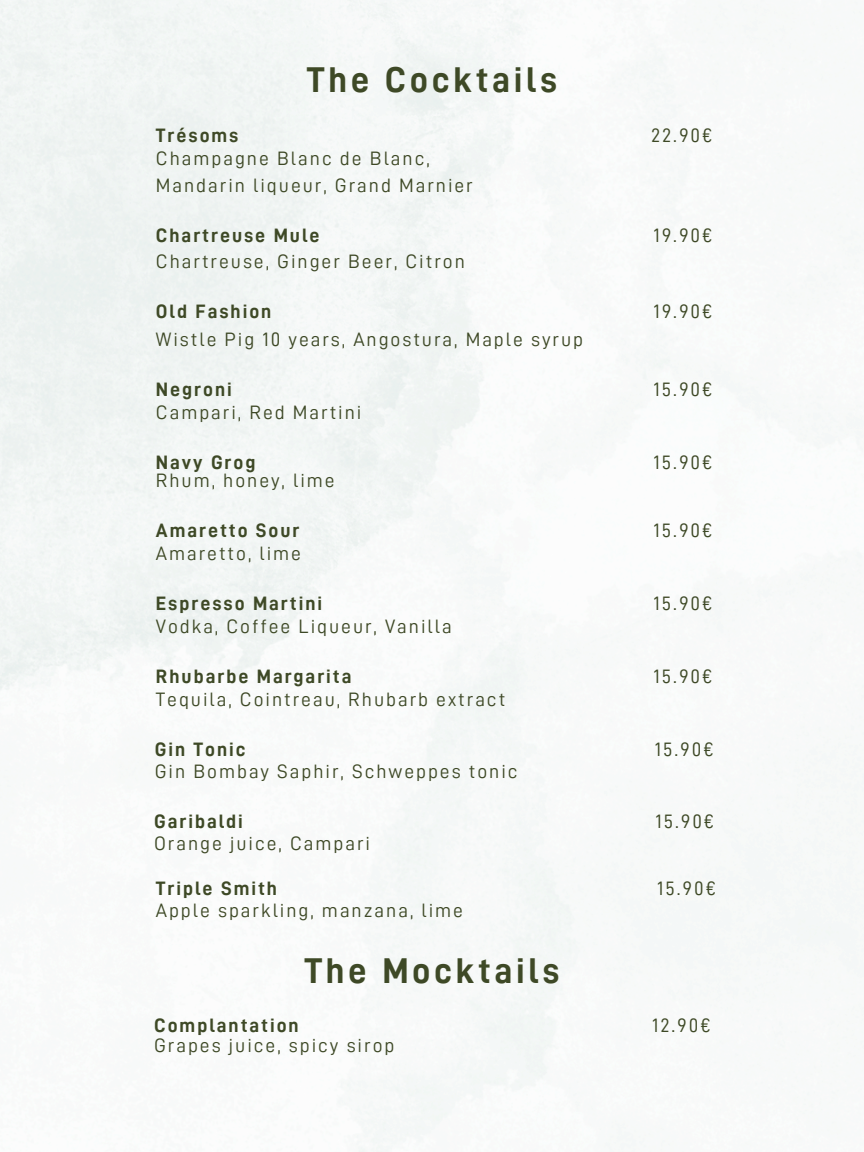
<style>
.page{position:relative;width:864px;height:1152px;background:#fff}
.page>*{position:absolute;margin:0;border:0;box-sizing:border-box;transform-origin:0 0}
.t1{font:36px "D DIN Bold";letter-spacing:.1em;color:#3e4926}
.t2{font:19.5px/27px "D DIN";letter-spacing:.1em;color:#3e4926}
.t3{font:19.5px "D DIN Bold";letter-spacing:.1em;color:#3e4926}
</style>
<div class="page">
<p class="t1" style="left:307px;top:63px;width:252px">The Cocktails</p>
<h2 class="t3" style="left:156px;top:125px;width:84px">Trésoms</h2>
<p class="t2" style="left:651px;top:122px;width:63px">22.90€</p>
<h1 class="t2" style="left:156px;top:145px;width:318px">Champagne Blanc de Blanc,<br>Mandarin liqueur, Grand Marnier</h1>
<h2 class="t3" style="left:156px;top:225px;width:165px">Chartreuse Mule</h2>
<p class="t2" style="left:653px;top:222px;width:61px">19.90€</p>
<p class="t2" style="left:156px;top:248px;width:311px">Chartreuse, Ginger Beer, Citron</p>
<h2 class="t3" style="left:156px;top:301px;width:117px">Old Fashion</h2>
<p class="t2" style="left:653px;top:298px;width:61px">19.90€</p>
<p class="t2" style="left:156px;top:326px;width:429px">Wistle Pig 10 years, Angostura, Maple syrup</p>
<h2 class="t3" style="left:156px;top:380px;width:77px">Negroni</h2>
<p class="t2" style="left:654px;top:376px;width:61px">15.90€</p>
<p class="t2" style="left:156px;top:399px;width:207px">Campari, Red Martini</p>
<h2 class="t3" style="left:156px;top:452px;width:101px">Navy Grog</h2>
<p class="t2" style="left:654px;top:449px;width:61px">15.90€</p>
<p class="t2" style="left:156px;top:467px;width:180px">Rhum, honey, lime</p>
<h2 class="t3" style="left:156px;top:521px;width:145px">Amaretto Sour</h2>
<p class="t2" style="left:654px;top:517px;width:61px">15.90€</p>
<p class="t2" style="left:156px;top:540px;width:147px">Amaretto, lime</p>
<h2 class="t3" style="left:156px;top:594px;width:168px">Espresso Martini</h2>
<p class="t2" style="left:654px;top:590px;width:61px">15.90€</p>
<p class="t2" style="left:156px;top:613px;width:297px">Vodka, Coffee Liqueur, Vanilla</p>
<h2 class="t3" style="left:156px;top:667px;width:197px">Rhubarbe Margarita</h2>
<p class="t2" style="left:654px;top:663px;width:61px">15.90€</p>
<p class="t2" style="left:156px;top:686px;width:351px">Tequila, Cointreau, Rhubarb extract</p>
<p class="t3" style="left:155px;top:740px;width:92px">Gin Tonic</p>
<h2 class="t2" style="left:655px;top:736px;width:61px">15.90€</h2>
<p class="t2" style="left:155px;top:758px;width:364px">Gin Bombay Saphir, Schweppes tonic</p>
<p class="t3" style="left:154px;top:812px;width:90px">Garibaldi</p>
<h2 class="t2" style="left:655px;top:808px;width:61px">15.90€</h2>
<p class="t2" style="left:154px;top:830px;width:218px">Orange juice, Campari</p>
<p class="t3" style="left:156px;top:879px;width:123px">Triple Smith</p>
<h2 class="t2" style="left:657px;top:875px;width:61px">15.90€</h2>
<h1 class="t2" style="left:156px;top:897px;width:309px">Apple sparkling, manzana, lime</h1>
<p class="t1" style="left:305px;top:954px;width:256px">The Mocktails</p>
<p class="t3" style="left:154px;top:1016px;width:146px">Complantation</p>
<p class="t2" style="left:652px;top:1012px;width:60px">12.90€</p>
<h2 class="t2" style="left:154px;top:1032px;width:242px">Grapes juice, spicy sirop</h2>
</div>
